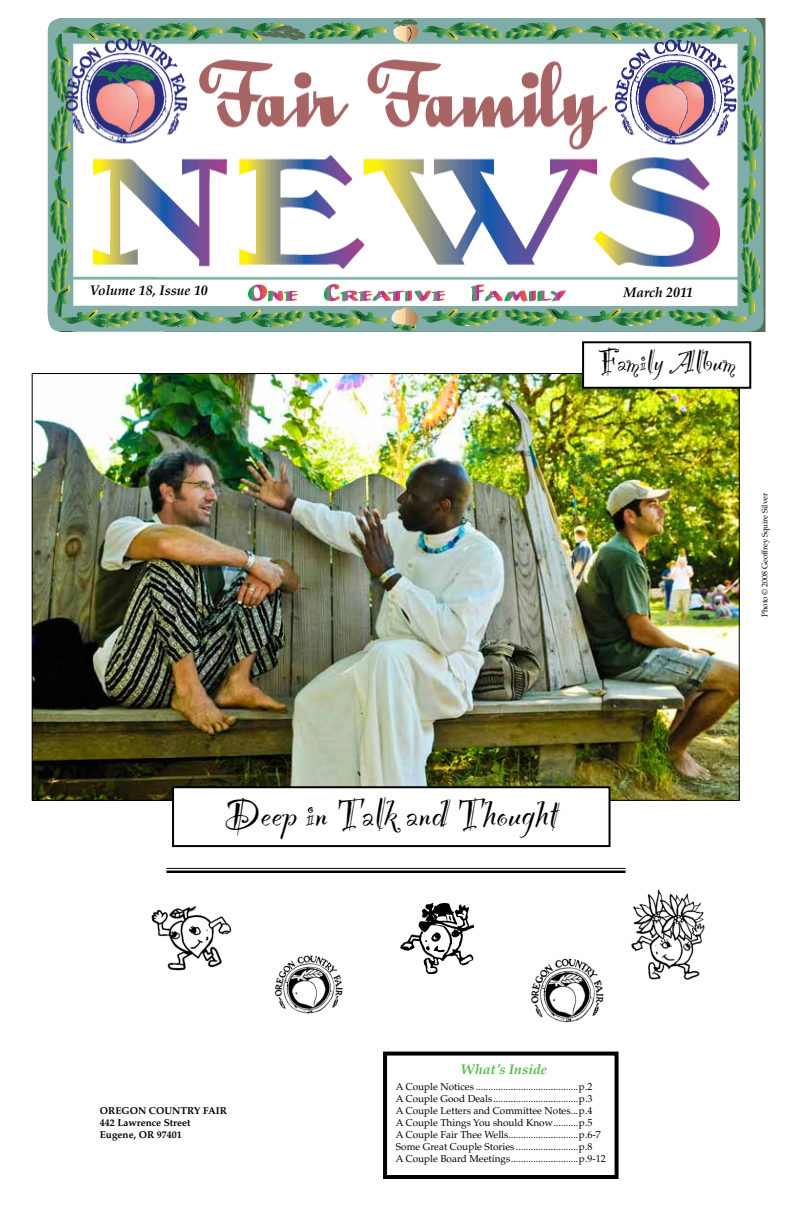
<style>
.page{position:relative;width:792px;height:1224px;background:#fff}
.page>*{position:absolute;margin:0;border:0;box-sizing:border-box;transform-origin:0 0}
.t1{font:48px "Party Let Plain";color:#000}
.t2{font:36px "Party Let Plain";color:#000}
.t3{font:italic 700 14px "Palatino LT Std";color:#000}
.t4{font:italic 700 14px "Palatino LT Std";color:#54ba47}
.t5{font:10px/12px "Palatino LT Std";color:#000}
.t6{font:700 10px/12px "Palatino LT Std";color:#000}
.t7{font:8px "Palatino LT Std";letter-spacing:-.01em;color:#000}
</style>
<div class="page">
<img style="left:531px;top:958px;width:73px;height:65px">
<hr style="left:166px;top:870px;width:460px;height:3px;background:#000">
<hr style="left:166px;top:868px;width:460px;height:1px;background:#000">
<img style="left:275px;top:955px;width:68px;height:59px">
<img style="left:34px;top:375px;width:704px;height:424px">
<div style="left:583px;top:342px;width:167px;height:46px;background:#fff"></div>
<div style="left:582px;top:341px;width:169px;height:48px;border:2px solid #000"></div>
<div style="left:173px;top:787px;width:437px;height:59px;background:#fff"></div>
<div style="left:172px;top:786px;width:439px;height:61px;border:2px solid #000"></div>
<img style="left:151px;top:905px;width:81px;height:66px">
<img style="left:631px;top:889px;width:74px;height:91px">
<img style="left:400px;top:903px;width:74px;height:70px">
<img style="left:47px;top:19px;width:719px;height:313px">
<div style="left:383px;top:1052px;width:236px;height:127px;border:4px solid #000"></div>
<h3 class="t3" style="left:90px;top:282px;width:119px">Volume 18, Issue 10</h3>
<h3 class="t3" style="left:623px;top:284px;width:71px">March 2011</h3>
<h2 class="t2" style="left:597px;top:337px;width:140px">Family Album</h2>
<p class="t7" style="left:760px;top:617px;width:125px;rotate:-90deg">Photo © 2008 Geoffrey Squire Silver</p>
<h1 class="t1" style="left:224px;top:780px;width:336px">Deep in Talk and Thought</h1>
<p class="t6" style="left:100px;top:1105px;width:129px">OREGON COUNTRY FAIR<br>442 Lawrence Street<br>Eugene, OR 97401</p>
<h3 class="t4" style="left:460px;top:1061px;width:88px">What’s Inside</h3>
<p class="t5" style="left:396px;top:1081px;width:211px">A Couple Notices .........................................p.2<br>A Couple Good Deals ..................................p.3<br>A Couple Letters and Committee Notes...p.4<br>A Couple Things You should Know..........p.5<br>A Couple Fair Thee Wells............................p.6-7<br>Some Great Couple Stories .........................p.8<br>A Couple Board Meetings...........................p.9-12</p>
</div>
